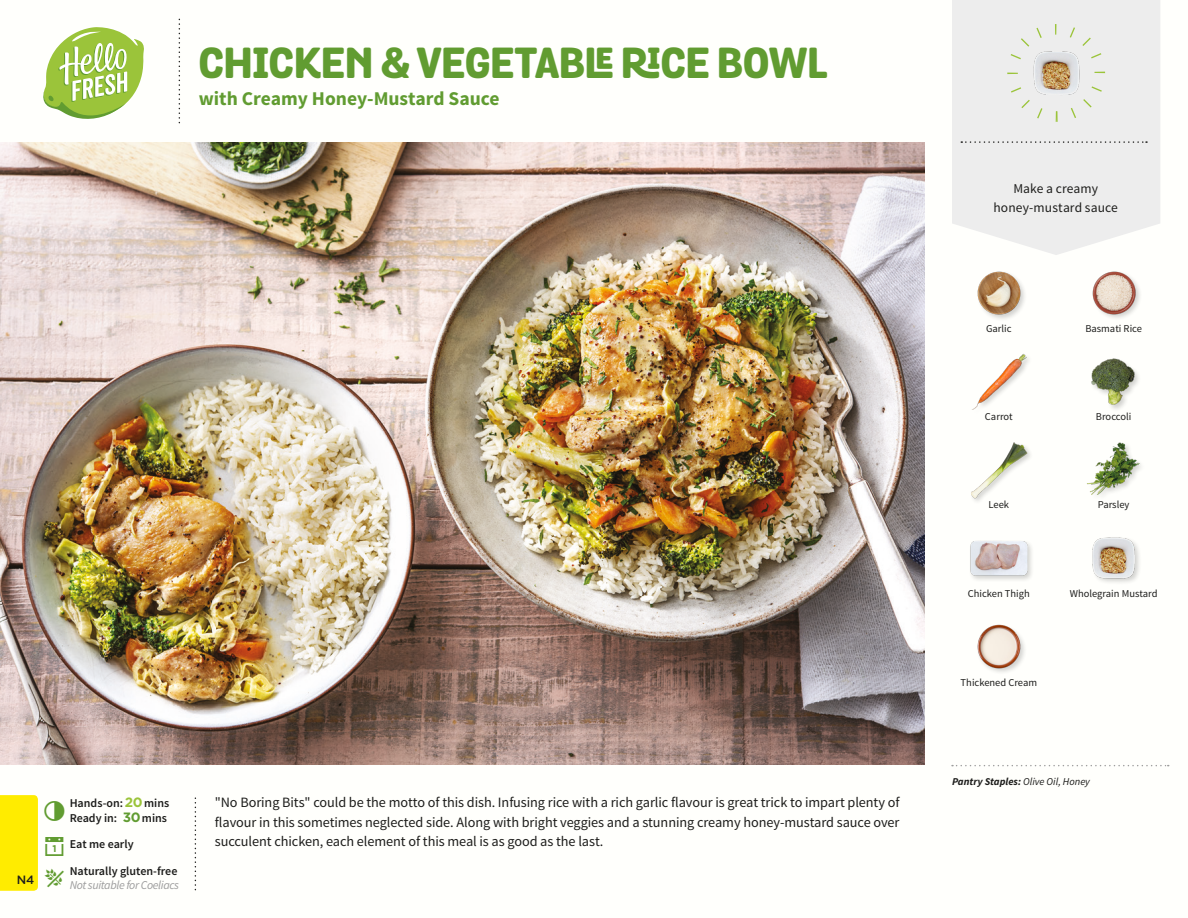
<style>
.page{position:relative;width:1188px;height:918px;background:#fff}
.page>*{position:absolute;margin:0;border:0;box-sizing:border-box;transform-origin:0 0}
.T19_MEXICAN{font:800 42px "Grota Rounded";color:#619c31}
.T19_MEXICAN-2{font:700 19.5px "Source Sans Pro";color:#619c31}
._05_Story{font:14.25px/19.5px "Source Sans Pro";letter-spacing:-.005em;color:#1d1d1b}
._02_Hello{font:13.5px/18.9px "Source Sans Pro";letter-spacing:.005em;color:#1d1d1b;text-align:center}
._04_Intro{font:600 12px "Source Sans Pro";color:#1d1d1b}
._10_Ingredients_AU{font:italic 12px "Source Sans Pro";letter-spacing:-.03em;color:#9d9d9d}
.T16_ITALIAN{font:500 12px "Gotham";color:#1d1d1b}
._18_FRONT_ingredient{font:10.5px "Source Sans Pro";color:#1d1d1b}
._18_1_Pantry_Item{font:italic 700 10.5px "Source Sans Pro";color:#1d1d1b}
.s1{font-family:"Gotham";font-weight:700;font-size:13.5px;color:#9bc43a}
.s2{font-family:"Gotham";font-weight:700;font-size:13.5px;color:#619c31}
.s3{font-weight:400}
</style>
<div class="page">
<img style="left:1092px;top:537px;width:48px;height:46px">
<div style="left:969px;top:540px;width:65px;height:43px;background:#1d1d1b;opacity:.2"></div>
<img style="left:970px;top:540px;width:58px;height:43px">
<img style="left:977px;top:624px;width:48px;height:49px">
<img style="left:1086px;top:442px;width:56px;height:55px">
<img style="left:971px;top:442px;width:57px;height:56px">
<img style="left:1091px;top:358px;width:48px;height:52px">
<img style="left:972px;top:353px;width:56px;height:57px">
<img style="left:1092px;top:271px;width:49px;height:48px">
<img style="left:977px;top:271px;width:48px;height:49px">
<svg style="left:43px;top:27px;width:101px;height:92px"></svg>
<svg style="left:952px;top:0;width:208px;height:255px;fill:#ededed"></svg>
<svg style="left:961px;top:141px;width:186px;height:2px"></svg>
<img style="left:1025px;top:42px;width:62px;height:62px">
<div style="left:1007px;top:24px;width:98px;height:98px;border:11px dashed #9bc43a;border-radius:50%"></div>
<div style="left:0;top:795px;width:38px;height:96px;background:#ffec00"></div>
<img style="left:0;top:142px;width:925px;height:623px">
<svg style="left:952px;top:765px;width:217px;height:1px"></svg>
<p class="T19_MEXICAN" style="left:199px;top:30px;width:630px">CHICKEN &amp; VEGETABLE RICE BOWL</p>
<p class="T19_MEXICAN-2" style="left:199px;top:86px;width:302px">with Creamy Honey-Mustard Sauce</p>
<p class="T16_ITALIAN" style="left:17px;top:872px;width:19px">N4</p>
<p class="_04_Intro" style="left:70px;top:796px;width:101px">Hands-on:<span class="s1">20</span>mins</p>
<p class="_04_Intro" style="left:70px;top:811px;width:99px">Ready in: <span class="s2">30</span>mins</p>
<p class="_05_Story" style="left:215px;top:793px;width:686px">"No Boring Bits" could be the motto of this dish. Infusing rice with a rich garlic flavour is great trick to impart plenty of flavour in this sometimes neglected side. Along with bright veggies and a stunning creamy honey-mustard sauce over</p>
<p class="_04_Intro" style="left:70px;top:837px;width:65px">Eat me early</p>
<p class="_05_Story" style="left:215px;top:832px;width:390px">succulent chicken, each element of this meal is as good as the last.</p>
<p class="_04_Intro" style="left:70px;top:863px;width:109px">Naturally gluten-free</p>
<p class="_10_Ingredients_AU" style="left:70px;top:878px;width:111px">Not suitable for Coeliacs</p>
<p class="_02_Hello" style="left:994px;top:180px;width:126px">Make a creamy honey-mustard sauce</p>
<p class="_18_FRONT_ingredient" style="left:986px;top:322px;width:27px">Garlic</p>
<p class="_18_FRONT_ingredient" style="left:1085px;top:322px;width:58px">Basmati Rice</p>
<p class="_18_FRONT_ingredient" style="left:985px;top:410px;width:29px">Carrot</p>
<p class="_18_FRONT_ingredient" style="left:1096px;top:410px;width:37px">Broccoli</p>
<p class="_18_FRONT_ingredient" style="left:989px;top:498px;width:22px">Leek</p>
<p class="_18_FRONT_ingredient" style="left:1098px;top:498px;width:33px">Parsley</p>
<p class="_18_FRONT_ingredient" style="left:968px;top:587px;width:64px">Chicken Thigh</p>
<p class="_18_FRONT_ingredient" style="left:1070px;top:587px;width:89px">Wholegrain Mustard</p>
<p class="_18_FRONT_ingredient" style="left:961px;top:676px;width:78px">Thickened Cream</p>
<p class="_18_1_Pantry_Item" style="left:952px;top:775px;width:139px">Pantry Staples: <span class="s3">Olive Oil, Honey</span></p>
</div>
